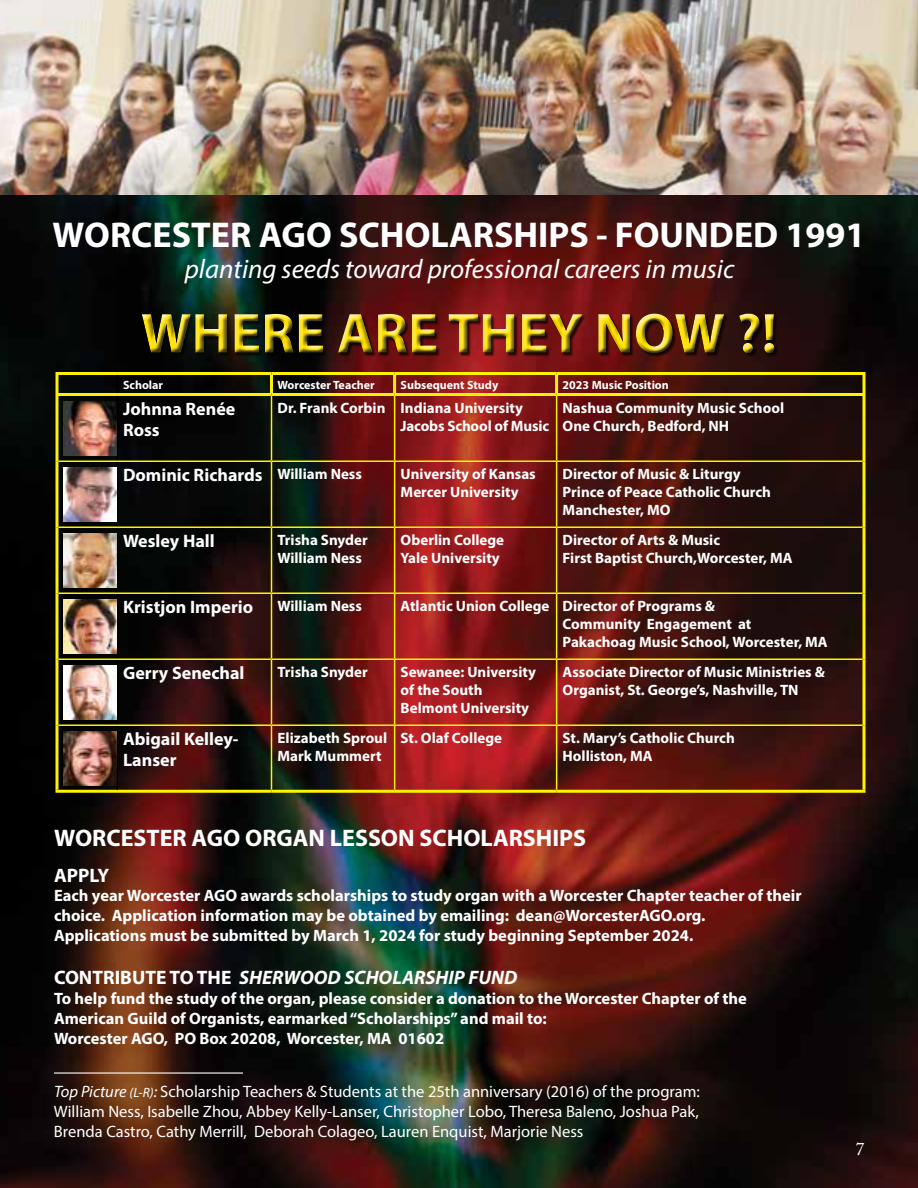
<style>
.page{position:relative;width:918px;height:1188px;background:#fff}
.page>*{position:absolute;margin:0;border:0;box-sizing:border-box;transform-origin:0 0}
.t1{font:700 57px "Myriad Pro";color:#fee000}
.t2{font:700 36px "Myriad Pro";color:#fff}
.t3{font:italic 27px "Myriad Pro";color:#fff}
.t4{font:700 24px "Myriad Pro";color:#fff}
.t5{font:italic 700 19.5px "Myriad Pro";color:#fff}
.t6{font:700 19.5px "Myriad Pro";color:#fff}
.t7{font:700 18px/21.6px "Myriad Pro";color:#fff}
.t8{font:18px "Adobe Caslon Pro";color:#fff}
.t9{font:700 16.5px/19.8px "Myriad Pro";color:#fff}
.t10{font:16.5px/19.8px "Myriad Pro";color:#fff;text-align:justify}
.t11{font:700 15px/18px "Myriad Pro";color:#fff}
.t12{font:700 12px "Myriad Pro";color:#fff}
.s1{font-size:15px}
.s2{font-style:normal}
.s3{font-style:italic}
.s4{font-style:italic;font-size:13.5px}
</style>
<div class="page">
<img style="left:0;top:194px;width:918px;height:994px">
<img style="left:0;top:0;width:918px;height:194px">
<div style="left:136px;top:308px;width:643px;height:48px;background:#fff;opacity:.75"></div>
<div style="left:146px;top:311px;width:634px;height:48px;background:#000;opacity:.75"></div>
<hr style="left:54px;top:1072px;width:189px;height:2px;background:#fff">
<hr style="left:56px;top:396px;width:2px;height:65px;background:#fff200">
<svg style="left:862px;top:396px;width:4px;height:65px"></svg>
<hr style="left:56px;top:461px;width:2px;height:66px;background:#fff200">
<svg style="left:862px;top:461px;width:4px;height:66px"></svg>
<hr style="left:56px;top:527px;width:2px;height:66px;background:#fff200">
<svg style="left:862px;top:527px;width:4px;height:66px"></svg>
<hr style="left:56px;top:593px;width:2px;height:66px;background:#fff200">
<svg style="left:862px;top:593px;width:4px;height:66px"></svg>
<hr style="left:56px;top:659px;width:2px;height:66px;background:#fff200">
<svg style="left:862px;top:659px;width:4px;height:66px"></svg>
<hr style="left:56px;top:725px;width:2px;height:65px;background:#fff200">
<svg style="left:862px;top:725px;width:4px;height:65px"></svg>
<hr style="left:56px;top:790px;width:61px;height:3px;background:#fff200">
<hr style="left:117px;top:790px;width:155px;height:3px;background:#fff200">
<hr style="left:272px;top:790px;width:123px;height:3px;background:#fff200">
<hr style="left:395px;top:790px;width:162px;height:3px;background:#fff200">
<hr style="left:557px;top:790px;width:308px;height:3px;background:#fff200">
<hr style="left:116px;top:396px;width:2px;height:64px;background:#000">
<hr style="left:116px;top:462px;width:2px;height:64px;background:#000">
<hr style="left:116px;top:528px;width:2px;height:64px;background:#000">
<hr style="left:116px;top:594px;width:2px;height:64px;background:#000">
<hr style="left:116px;top:660px;width:2px;height:64px;background:#000">
<hr style="left:116px;top:726px;width:2px;height:64px;background:#000">
<hr style="left:271px;top:396px;width:1px;height:64px;background:#fff200">
<hr style="left:394px;top:396px;width:1px;height:64px;background:#fff200">
<hr style="left:556px;top:396px;width:1px;height:64px;background:#fff200">
<hr style="left:58px;top:460px;width:59px;height:2px;background:#fff200">
<hr style="left:117px;top:460px;width:155px;height:2px;background:#fff200">
<hr style="left:272px;top:460px;width:123px;height:2px;background:#fff200">
<hr style="left:271px;top:462px;width:1px;height:64px;background:#fff200">
<hr style="left:395px;top:460px;width:162px;height:2px;background:#fff200">
<hr style="left:394px;top:462px;width:1px;height:64px;background:#fff200">
<hr style="left:557px;top:460px;width:305px;height:2px;background:#fff200">
<hr style="left:556px;top:462px;width:1px;height:64px;background:#fff200">
<hr style="left:58px;top:526px;width:59px;height:2px;background:#fff200">
<hr style="left:117px;top:526px;width:155px;height:2px;background:#fff200">
<hr style="left:272px;top:526px;width:123px;height:2px;background:#fff200">
<hr style="left:271px;top:528px;width:1px;height:64px;background:#fff200">
<hr style="left:395px;top:526px;width:162px;height:2px;background:#fff200">
<hr style="left:394px;top:528px;width:1px;height:64px;background:#fff200">
<hr style="left:557px;top:526px;width:305px;height:2px;background:#fff200">
<hr style="left:556px;top:528px;width:1px;height:64px;background:#fff200">
<hr style="left:58px;top:592px;width:59px;height:2px;background:#fff200">
<hr style="left:117px;top:592px;width:155px;height:2px;background:#fff200">
<hr style="left:272px;top:592px;width:123px;height:2px;background:#fff200">
<hr style="left:271px;top:594px;width:1px;height:64px;background:#fff200">
<hr style="left:395px;top:592px;width:162px;height:2px;background:#fff200">
<hr style="left:394px;top:594px;width:1px;height:64px;background:#fff200">
<hr style="left:557px;top:592px;width:305px;height:2px;background:#fff200">
<hr style="left:556px;top:594px;width:1px;height:64px;background:#fff200">
<hr style="left:58px;top:658px;width:59px;height:2px;background:#fff200">
<hr style="left:117px;top:658px;width:155px;height:2px;background:#fff200">
<hr style="left:272px;top:658px;width:123px;height:2px;background:#fff200">
<hr style="left:271px;top:660px;width:1px;height:64px;background:#fff200">
<hr style="left:395px;top:658px;width:162px;height:2px;background:#fff200">
<hr style="left:394px;top:660px;width:1px;height:64px;background:#fff200">
<hr style="left:557px;top:658px;width:305px;height:2px;background:#fff200">
<hr style="left:556px;top:660px;width:1px;height:64px;background:#fff200">
<hr style="left:58px;top:724px;width:59px;height:2px;background:#fff200">
<hr style="left:117px;top:724px;width:155px;height:2px;background:#fff200">
<hr style="left:272px;top:724px;width:123px;height:2px;background:#fff200">
<hr style="left:271px;top:726px;width:1px;height:64px;background:#fff200">
<hr style="left:395px;top:724px;width:162px;height:2px;background:#fff200">
<hr style="left:394px;top:726px;width:1px;height:64px;background:#fff200">
<hr style="left:557px;top:724px;width:305px;height:2px;background:#fff200">
<hr style="left:556px;top:726px;width:1px;height:64px;background:#fff200">
<hr style="left:56px;top:372px;width:61px;height:3px;background:#fff200">
<svg style="left:56px;top:375px;width:2px;height:18px"></svg>
<hr style="left:117px;top:372px;width:155px;height:3px;background:#fff200">
<hr style="left:272px;top:372px;width:123px;height:3px;background:#fff200">
<hr style="left:270px;top:375px;width:3px;height:18px;background:#fff200">
<hr style="left:395px;top:372px;width:162px;height:3px;background:#fff200">
<hr style="left:393px;top:375px;width:3px;height:18px;background:#fff200">
<hr style="left:557px;top:372px;width:308px;height:3px;background:#fff200">
<hr style="left:555px;top:375px;width:3px;height:18px;background:#fff200">
<svg style="left:862px;top:375px;width:4px;height:18px"></svg>
<hr style="left:56px;top:393px;width:61px;height:3px;background:#fff200">
<hr style="left:117px;top:393px;width:155px;height:3px;background:#fff200">
<hr style="left:272px;top:393px;width:123px;height:3px;background:#fff200">
<hr style="left:395px;top:393px;width:162px;height:3px;background:#fff200">
<hr style="left:557px;top:393px;width:308px;height:3px;background:#fff200">
<svg style="left:116px;top:375px;width:2px;height:18px"></svg>
<img style="left:63px;top:401px;width:54px;height:54px">
<img style="left:63px;top:467px;width:54px;height:54px">
<img style="left:63px;top:533px;width:54px;height:54px">
<img style="left:63px;top:599px;width:54px;height:54px">
<img style="left:63px;top:665px;width:54px;height:54px">
<img style="left:63px;top:731px;width:54px;height:54px">
<h2 class="t2" style="left:53px;top:212px;width:814px">WORCESTER AGO SCHOLARSHIPS - FOUNDED 1991</h2>
<h3 class="t3" style="left:185px;top:253px;width:551px">planting seeds toward professional careers in music</h3>
<h1 class="t1" style="left:141px;top:296px;width:638px">WHERE ARE THEY NOW ?!</h1>
<p class="t12" style="left:123px;top:377px;width:42px">Scholar</p>
<p class="t12" style="left:278px;top:377px;width:99px">Worcester Teacher</p>
<p class="t12" style="left:401px;top:377px;width:99px">Subsequent Study</p>
<p class="t12" style="left:563px;top:377px;width:108px">2023 Music Position</p>
<p class="t7" style="left:123px;top:397px;width:114px">Johnna Renée<br>Ross</p>
<p class="t11" style="left:401px;top:398px;width:150px;text-indent:-123px">Dr. Frank Corbin Indiana University<br>Jacobs School of Music</p>
<p class="t11" style="left:563px;top:398px;width:223px">Nashua Community Music School<br>One Church, Bedford, NH</p>
<p class="t7" style="left:123px;top:463px;width:240px">Dominic Richards <span class="s1">William Ness</span></p>
<p class="t11" style="left:401px;top:464px;width:137px">University of Kansas<br>Mercer University</p>
<p class="t11" style="left:563px;top:464px;width:210px">Director of Music &amp; Liturgy<br>Prince of Peace Catholic Church<br>Manchester, MO</p>
<p class="t7" style="left:123px;top:529px;width:93px">Wesley Hall</p>
<p class="t11" style="left:278px;top:530px;width:92px">Trisha Snyder<br>William Ness</p>
<p class="t11" style="left:401px;top:530px;width:105px">Oberlin College<br>Yale University</p>
<p class="t11" style="left:563px;top:530px;width:232px">Director of Arts &amp; Music<br>First Baptist Church,Worcester, MA</p>
<p class="t7" style="left:123px;top:595px;width:132px">Kristjon Imperio</p>
<p class="t11" style="left:278px;top:596px;width:86px">William Ness</p>
<p class="t11" style="left:563px;top:596px;width:267px;text-indent:-162px">Atlantic Union College Director of Programs &amp;<br>Community Engagement at<br>Pakachoag Music School, Worcester, MA</p>
<p class="t7" style="left:123px;top:661px;width:123px">Gerry Senechal</p>
<p class="t11" style="left:278px;top:662px;width:92px">Trisha Snyder</p>
<p class="t11" style="left:401px;top:662px;width:137px">Sewanee: University of the South<br>Belmont University</p>
<p class="t11" style="left:563px;top:662px;width:264px">Associate Director of Music Ministries &amp;<br>Organist, St. George’s, Nashville, TN</p>
<p class="t7" style="left:123px;top:727px;width:117px">Abigail Kelley-<br>Lanser</p>
<p class="t11" style="left:278px;top:728px;width:111px">Elizabeth Sproul<br>Mark Mummert</p>
<p class="t11" style="left:401px;top:728px;width:103px">St. Olaf College</p>
<p class="t11" style="left:563px;top:728px;width:174px">St. Mary’s Catholic Church<br>Holliston, MA</p>
<h3 class="t4" style="left:54px;top:822px;width:534px">WORCESTER AGO ORGAN LESSON SCHOLARSHIPS</h3>
<h3 class="t6" style="left:54px;top:862px;width:57px">APPLY</h3>
<p class="t9" style="left:54px;top:885px;width:749px">Each year Worcester AGO awards scholarships to study organ with a Worcester Chapter teacher of their choice. Application information may be obtained by emailing: dean@WorcesterAGO.org.<br>Applications must be submitted by March 1, 2024 for study beginning September 2024.</p>
<h3 class="t5" style="left:54px;top:965px;width:465px"><span class="s2">CONTRIBUTE TO THE</span> SHERWOOD SCHOLARSHIP FUND</h3>
<p class="t9" style="left:54px;top:988px;width:695px">To help fund the study of the organ, please consider a donation to the Worcester Chapter of the<br>American Guild of Organists, earmarked “Scholarships” and mail to:<br>Worcester AGO, PO Box 20208, Worcester, MA 01602</p>
<p class="t10" style="left:54px;top:1081px;width:647px"><span class="s3">Top Picture</span> <span class="s4">(L-R)</span><span class="s3">:</span> Scholarship Teachers &amp; Students at the 25th anniversary (2016) of the program:<br>William Ness, Isabelle Zhou, Abbey Kelly-Lanser, Christopher Lobo, Theresa Baleno, Joshua Pak, Brenda Castro, Cathy Merrill, Deborah Colageo, Lauren Enquist, Marjorie Ness</p>
<p class="t8" style="left:855px;top:1138px;width:10px">7</p>
</div>
